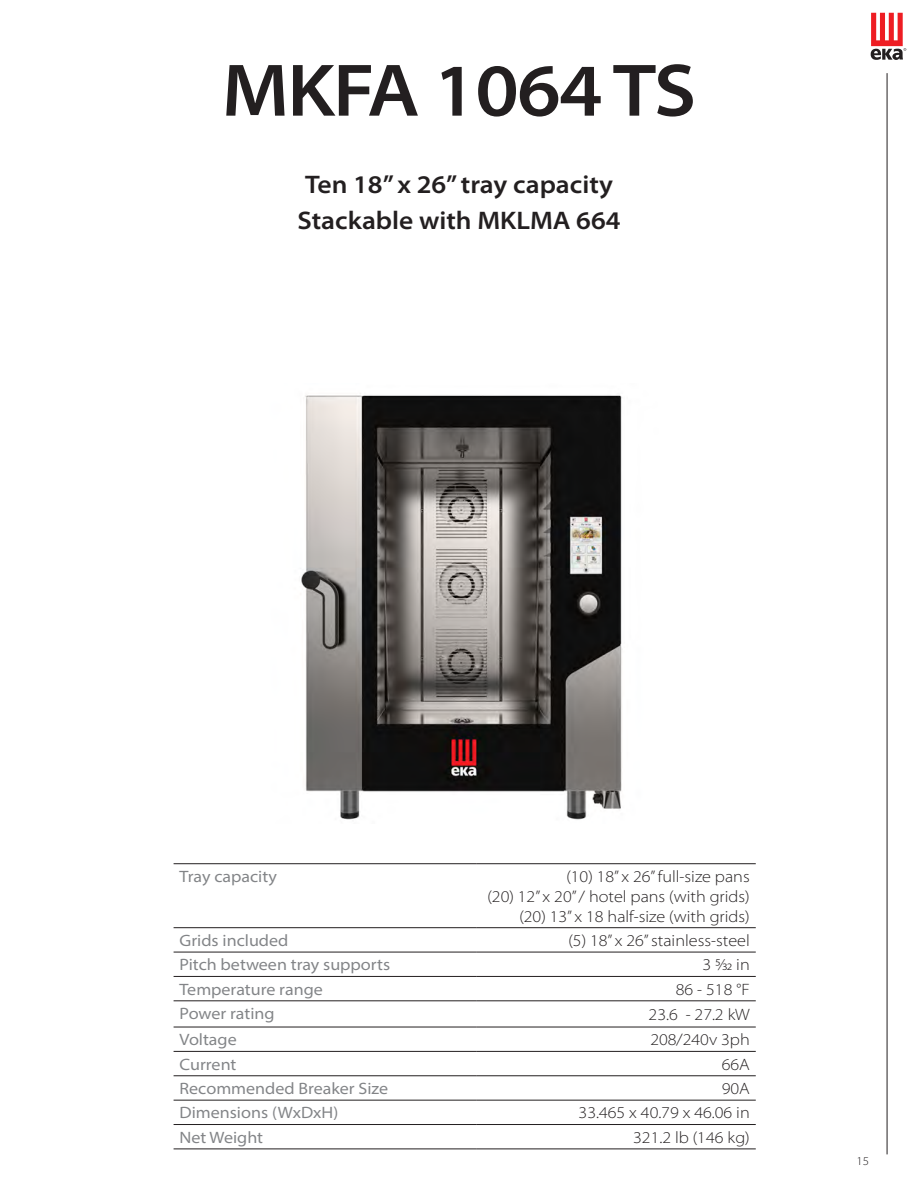
<style>
.page{position:relative;width:918px;height:1188px;background:#fff}
.page>*{position:absolute;margin:0;border:0;box-sizing:border-box;transform-origin:0 0}
.t1{font:600 semi-expanded 75px "Myriad Pro";letter-spacing:-.02em;color:#231f20}
.t2{font:600 semi-expanded 25.5px "Myriad Pro";color:#231f20}
.t3{font:300 semi-expanded 16.5px "Myriad Pro";color:#231f20}
.t4{font:semi-expanded 16.5px "Myriad Pro";color:#828487}
.t5{font:300 semi-expanded 16.5px "Myriad Pro";letter-spacing:.095em;color:#231f20}
.t6{font:300 semi-expanded 12px "Myriad Pro";color:#231f20}
</style>
<div class="page">
<img style="left:301px;top:393px;width:321px;height:427px">
<hr style="left:174px;top:863px;width:302px;height:1px;background:#231f20">
<hr style="left:476px;top:863px;width:280px;height:1px;background:#231f20">
<hr style="left:174px;top:927px;width:302px;height:1px;background:#231f20">
<hr style="left:476px;top:927px;width:280px;height:1px;background:#231f20">
<hr style="left:174px;top:952px;width:302px;height:1px;background:#231f20">
<hr style="left:476px;top:952px;width:280px;height:1px;background:#231f20">
<hr style="left:174px;top:976px;width:302px;height:1px;background:#231f20">
<hr style="left:476px;top:976px;width:280px;height:1px;background:#231f20">
<hr style="left:174px;top:1001px;width:302px;height:1px;background:#231f20">
<hr style="left:476px;top:1001px;width:280px;height:1px;background:#231f20">
<hr style="left:174px;top:1027px;width:302px;height:1px;background:#231f20">
<hr style="left:476px;top:1027px;width:280px;height:1px;background:#231f20">
<hr style="left:174px;top:1051px;width:302px;height:1px;background:#231f20">
<hr style="left:476px;top:1051px;width:280px;height:1px;background:#231f20">
<hr style="left:174px;top:1076px;width:302px;height:1px;background:#231f20">
<hr style="left:476px;top:1076px;width:280px;height:1px;background:#231f20">
<hr style="left:174px;top:1100px;width:302px;height:1px;background:#231f20">
<hr style="left:476px;top:1100px;width:280px;height:1px;background:#231f20">
<hr style="left:174px;top:1124px;width:302px;height:1px;background:#231f20">
<hr style="left:476px;top:1124px;width:280px;height:1px;background:#231f20">
<hr style="left:174px;top:1149px;width:302px;height:1px;background:#231f20">
<hr style="left:476px;top:1149px;width:280px;height:1px;background:#231f20">
<svg style="left:871px;top:13px;width:35px;height:47px"></svg>
<hr style="left:887px;top:73px;width:1px;height:1081px;background:#231f20">
<p class="t1" style="left:222px;top:42px;width:476px">MKFA 1064 TS</p>
<p class="t2" style="left:305px;top:168px;width:309px">Ten 18” x 26” tray capacity</p>
<p class="t2" style="left:297px;top:204px;width:325px">Stackable with MKLMA 664</p>
<p class="t4" style="left:180px;top:866px;width:99px">Tray capacity</p>
<p class="t3" style="left:566px;top:867px;width:185px">(10) 18” x 26” full-size pans</p>
<p class="t3" style="left:488px;top:886px;width:264px">(20) 12” x 20” / hotel pans (with grids)</p>
<p class="t3" style="left:519px;top:906px;width:232px">(20) 13” x 18 half-size (with grids)</p>
<p class="t4" style="left:180px;top:930px;width:110px">Grids included</p>
<p class="t3" style="left:569px;top:931px;width:183px">(5) 18” x 26” stainless-steel</p>
<p class="t4" style="left:180px;top:955px;width:212px">Pitch between tray supports</p>
<p class="t3" style="left:703px;top:955px;width:49px">3 5/32 in</p>
<p class="t4" style="left:180px;top:979px;width:145px">Temperature range</p>
<p class="t3" style="left:676px;top:979px;width:75px">86 - 518 °F</p>
<p class="t4" style="left:180px;top:1003px;width:96px">Power rating</p>
<p class="t3" style="left:649px;top:1005px;width:103px">23.6 - 27.2 kW</p>
<p class="t4" style="left:180px;top:1029px;width:59px">Voltage</p>
<p class="t3" style="left:650px;top:1030px;width:101px">208/240v 3ph</p>
<p class="t4" style="left:180px;top:1054px;width:58px">Current</p>
<p class="t3" style="left:722px;top:1054px;width:30px">66A</p>
<p class="t4" style="left:180px;top:1078px;width:210px">Recommended Breaker Size</p>
<p class="t3" style="left:722px;top:1079px;width:30px">90A</p>
<p class="t4" style="left:180px;top:1103px;width:160px">Dimensions (WxDxH)</p>
<p class="t5" style="left:579px;top:1103px;width:173px">33.465 x 40.79 x 46.06 in</p>
<p class="t4" style="left:180px;top:1127px;width:85px">Net Weight</p>
<p class="t3" style="left:633px;top:1127px;width:118px">321.2 lb (146 kg)</p>
<p class="t6" style="left:856px;top:1153px;width:14px">15</p>
</div>
